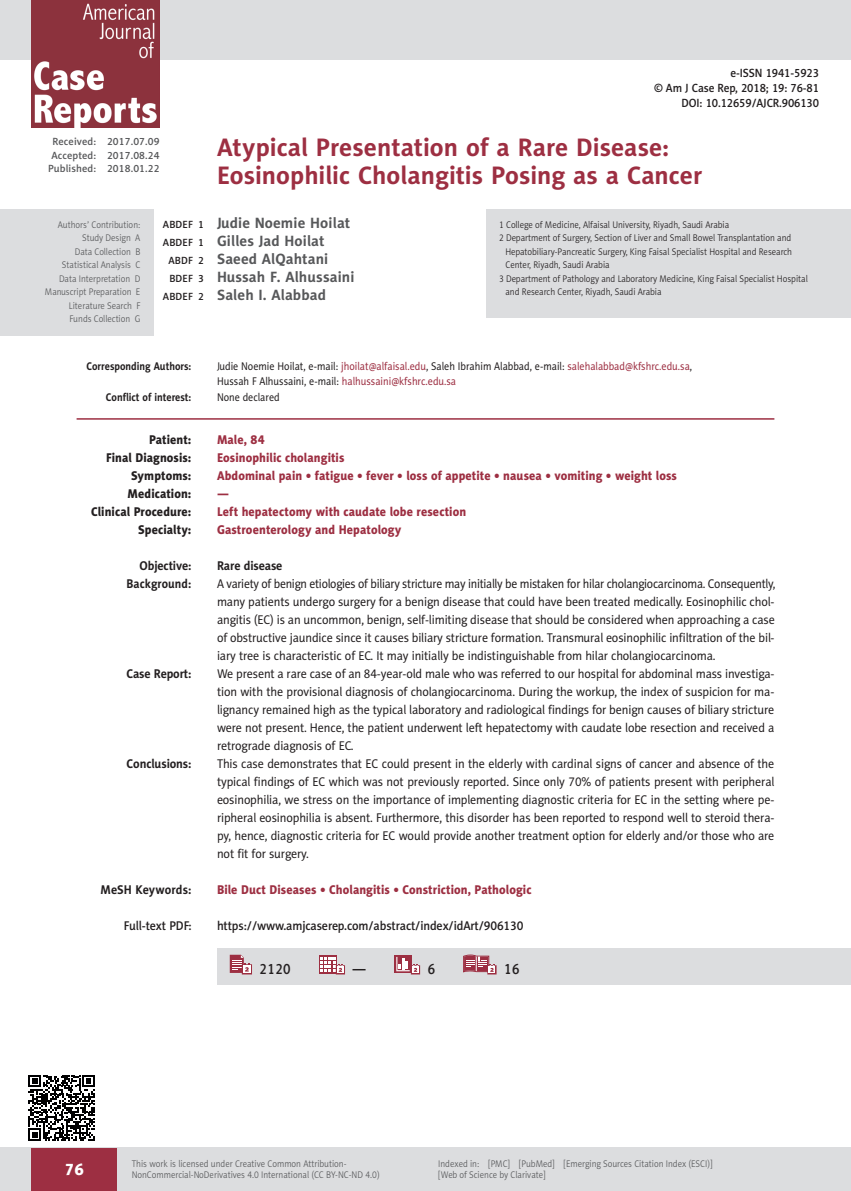
<style>
.page{position:relative;width:851px;height:1191px;background:#fff}
.page>*{position:absolute;margin:0;border:0;box-sizing:border-box;transform-origin:0 0}
.AJCR_Tytul{font:700 25.5px/28.5px "Naomi Sans EFN";color:#9d2f42}
.t1{font:16.5px "Naomi Sans EFN Heavy";color:#fff}
.AJCR_Autorzy{font:700 15px "Naomi Sans EFN";letter-spacing:.01em;color:#57585a}
.AJCR_dane{font:15px "Naomi Sans EFN Medium";letter-spacing:.03em;color:#231f20;scale:.9 1}
.AJCR_Summary_body{font:12.75px/18px "Naomi Sans EFN";letter-spacing:-.01em;color:#231f20;text-align:justify;scale:.95 1}
.AJCR_Summary_body-2{font:12.75px/18px "Naomi Sans EFN";letter-spacing:-.01em;color:#231f20;text-align:justify;scale:.92 1}
.AJCR_keywords{font:12.75px "Naomi Sans EFN Heavy";letter-spacing:.005em;color:#9d2f42;scale:.95 1}
.AJCR_keywords-2{font:12.75px "Naomi Sans EFN Heavy";letter-spacing:.005em;color:#231f20;scale:.95 1}
.AJCR_full_text_pdf{font:12.75px "Naomi Sans EFN Medium";letter-spacing:-.01em;color:#231f20;scale:.95 1}
.AJCR_Summary_body-3{font:700 12.75px "Naomi Sans EFN";letter-spacing:-.01em;color:#231f20;scale:.95 1}
.AJCR_keywords-3{font:700 12.75px "Naomi Sans EFN";letter-spacing:.005em;color:#231f20;scale:.95 1}
.AJCR_Summary_body-4{font:700 12.75px "Naomi Sans EFN";letter-spacing:-.01em;color:#231f20;scale:.92 1}
.AJCR_full_text_pdf-2{font:12px "Naomi Sans EFN Medium";letter-spacing:-.01em;color:#231f20;scale:.95 1}
.AJCR_Adres{font:11.25px "Naomi Sans EFN";color:#231f20;scale:.9 1}
.AJCR_Adres-2{font:700 11.25px "Naomi Sans EFN";color:#231f20;scale:.9 1}
.t2{font:10.5px "Naomi Sans EFN Medium";letter-spacing:.01em;color:#57585a}
.t3{font:9.75px/11.2px "Naomi Sans EFN Light";color:#57585a;scale:.9 1}
.AJCR_Afiliacja{font:9.75px/13.5px "Naomi Sans EFN Light";color:#231f20;text-align:justify;scale:.9 1}
.s1{font-family:"Naomi Sans EFN Medium";font-weight:400;font-size:10.5px;color:#231f20}
.s2{color:#9d2f42}
</style>
<div class="page">
<div style="left:217px;top:948px;width:633px;height:36px;background:#dcdddf"></div>
<svg style="left:230px;top:954px;width:22px;height:20px"></svg>
<div style="left:319px;top:955px;width:17px;height:18px;background:#9d2f42"></div>
<svg style="left:320px;top:956px;width:25px;height:18px"></svg>
<div style="left:394px;top:955px;width:18px;height:18px;background:#9d2f42"></div>
<svg style="left:396px;top:957px;width:24px;height:17px"></svg>
<svg style="left:463px;top:954px;width:33px;height:20px"></svg>
<hr style="left:77px;top:418px;width:697px;height:2px;background:#9d2f42">
<div style="left:0;top:210px;width:153px;height:126px;background:#dcdddf"></div>
<div style="left:486px;top:210px;width:364px;height:108px;background:#dcdddf"></div>
<svg style="left:28px;top:1075px;width:67px;height:66px"></svg>
<hr style="left:850px;top:0;width:1px;height:60px;background:#dcdddf">
<div style="left:0;top:1148px;width:850px;height:43px;background:#dcdddf"></div>
<div style="left:32px;top:1147px;width:85px;height:43px;background:#9d2f42"></div>
<div style="left:0;top:0;width:850px;height:60px;background:#dcdddf"></div>
<img style="left:32px;top:0;width:127px;height:127px">
<p class="AJCR_full_text_pdf-2" style="left:730px;top:66px;width:95px">e-ISSN 1941-5923</p>
<p class="AJCR_full_text_pdf-2" style="left:654px;top:81px;width:175px">© Am J Case Rep, 2018; 19: 76-81</p>
<p class="AJCR_full_text_pdf-2" style="left:681px;top:96px;width:146px">DOI: 10.12659/AJCR.906130</p>
<p class="AJCR_Tytul" style="left:217px;top:133px;width:486px">Atypical Presentation of a Rare Disease:<br>Eosinophilic Cholangitis Posing as a Cancer</p>
<p class="AJCR_Autorzy" style="left:163px;top:214px;width:189px"><span class="s1">ABDEF 1</span> Judie Noemie Hoilat</p>
<p class="AJCR_Autorzy" style="left:163px;top:232px;width:163px"><span class="s1">ABDEF 1</span> Gilles Jad Hoilat</p>
<p class="AJCR_Autorzy" style="left:168px;top:250px;width:161px"><span class="s1">ABDF 2</span> Saeed AlQahtani</p>
<p class="AJCR_Autorzy" style="left:169px;top:268px;width:187px"><span class="s1">BDEF 3</span> Hussah F. Alhussaini</p>
<p class="AJCR_Autorzy" style="left:163px;top:286px;width:165px"><span class="s1">ABDEF 2</span> Saleh I. Alabbad</p>
<p class="t2" style="left:52px;top:136px;width:109px">Received: 2017.07.09</p>
<p class="t2" style="left:51px;top:149px;width:110px">Accepted: 2017.08.24</p>
<p class="t2" style="left:48px;top:163px;width:113px">Published: 2018.01.22</p>
<p class="t3" style="left:58px;top:219px;width:93px">Authors’ Contribution:</p>
<p class="t3" style="left:82px;top:232px;width:66px">Study Design A</p>
<p class="t3" style="left:75px;top:246px;width:74px">Data Collection B</p>
<p class="t3" style="left:62px;top:259px;width:89px">Statistical Analysis C</p>
<p class="t3" style="left:59px;top:273px;width:92px">Data Interpretation D</p>
<p class="t3" style="left:45px;top:286px;width:107px">Manuscript Preparation E</p>
<p class="t3" style="left:69px;top:300px;width:81px">Literature Search F</p>
<p class="t3" style="left:69px;top:313px;width:80px">Funds Collection G</p>
<p class="AJCR_Afiliacja" style="left:499px;top:218px;width:257px">1 College of Medicine, Alfaisal University, Riyadh, Saudi Arabia</p>
<p class="AJCR_Afiliacja" style="left:505px;top:231px;width:320px;text-indent:-6px">2 Department of Surgery, Section of Liver and Small Bowel Transplantation and Hepatobiliary-Pancreatic Surgery, King Faisal Specialist Hospital and Research Center, Riyadh, Saudi Arabia</p>
<p class="AJCR_Afiliacja" style="left:505px;top:272px;width:337px;text-indent:-6px">3 Department of Pathology and Laboratory Medicine, King Faisal Specialist Hospital and Research Center, Riyadh, Saudi Arabia</p>
<p class="AJCR_Adres-2" style="left:86px;top:359px;width:118px">Corresponding Authors:</p>
<p class="AJCR_Adres" style="left:217px;top:359px;width:529px">Judie Noemie Hoilat, e-mail: <span class="s2">jhoilat@alfaisal.edu</span>, Saleh Ibrahim Alabbad, e-mail: <span class="s2">salehalabbad@kfshrc.edu.sa</span>,</p>
<p class="AJCR_Adres" style="left:217px;top:375px;width:267px">Hussah F Alhussaini, e-mail: <span class="s2">halhussaini@kfshrc.edu.sa</span></p>
<p class="AJCR_Adres-2" style="left:106px;top:391px;width:97px">Conflict of interest:</p>
<p class="AJCR_Adres" style="left:217px;top:391px;width:71px">None declared</p>
<p class="AJCR_keywords-2" style="left:149px;top:432px;width:46px">Patient:</p>
<p class="AJCR_keywords" style="left:217px;top:432px;width:52px">Male, 84</p>
<p class="AJCR_keywords-2" style="left:106px;top:450px;width:91px">Final Diagnosis:</p>
<p class="AJCR_keywords" style="left:217px;top:450px;width:136px">Eosinophilic cholangitis</p>
<p class="AJCR_keywords-2" style="left:131px;top:468px;width:65px">Symptoms:</p>
<p class="AJCR_keywords" style="left:217px;top:468px;width:485px">Abdominal pain • fatigue • fever • loss of appetite • nausea • vomiting • weight loss</p>
<p class="AJCR_keywords-2" style="left:128px;top:486px;width:69px">Medication:</p>
<p class="AJCR_keywords" style="left:217px;top:486px;width:14px">—</p>
<p class="AJCR_keywords-2" style="left:91px;top:504px;width:107px">Clinical Procedure:</p>
<p class="AJCR_keywords" style="left:217px;top:504px;width:264px">Left hepatectomy with caudate lobe resection</p>
<p class="AJCR_keywords-2" style="left:138px;top:522px;width:58px">Specialty:</p>
<p class="AJCR_keywords" style="left:217px;top:522px;width:195px">Gastroenterology and Hepatology</p>
<p class="AJCR_Summary_body-3" style="left:139px;top:558px;width:56px">Objective:</p>
<p class="AJCR_Summary_body-3" style="left:217px;top:558px;width:70px">Rare disease</p>
<p class="AJCR_Summary_body-4" style="left:126px;top:576px;width:72px">Background:</p>
<p class="AJCR_Summary_body-2" style="left:217px;top:575px;width:608px">A variety of benign etiologies of biliary stricture may initially be mistaken for hilar cholangiocarcinoma. Consequently, many patients undergo surgery for a benign disease that could have been treated medically. Eosinophilic chol&shy;angitis (EC) is an uncommon, benign, self-limiting disease that should be considered when approaching a case of obstructive jaundice since it causes biliary stricture formation. Transmural eosinophilic infiltration of the bil&shy;iary tree is characteristic of EC. It may initially be indistinguishable from hilar cholangiocarcinoma.</p>
<p class="AJCR_Summary_body-3" style="left:126px;top:666px;width:70px">Case Report:</p>
<p class="AJCR_Summary_body" style="left:217px;top:665px;width:588px">We present a rare case of an 84-year-old male who was referred to our hospital for abdominal mass investiga&shy;tion with the provisional diagnosis of cholangiocarcinoma. During the workup, the index of suspicion for ma&shy;lignancy remained high as the typical laboratory and radiological findings for benign causes of biliary stricture were not present. Hence, the patient underwent left hepatectomy with caudate lobe resection and received a retrograde diagnosis of EC.</p>
<p class="AJCR_Summary_body-3" style="left:127px;top:756px;width:70px">Conclusions:</p>
<p class="AJCR_Summary_body" style="left:217px;top:755px;width:588px">This case demonstrates that EC could present in the elderly with cardinal signs of cancer and absence of the typical findings of EC which was not previously reported. Since only 70% of patients present with peripheral eosinophilia, we stress on the importance of implementing diagnostic criteria for EC in the setting where pe&shy;ripheral eosinophilia is absent. Furthermore, this disorder has been reported to respond well to steroid thera&shy;py, hence, diagnostic criteria for EC would provide another treatment option for elderly and/or those who are not fit for surgery.</p>
<p class="AJCR_keywords-3" style="left:100px;top:882px;width:97px">MeSH Keywords:</p>
<p class="AJCR_keywords" style="left:217px;top:882px;width:332px">Bile Duct Diseases • Cholangitis • Constriction, Pathologic</p>
<p class="AJCR_full_text_pdf" style="left:124px;top:918px;width:73px">Full-text PDF:</p>
<p class="AJCR_full_text_pdf" style="left:217px;top:918px;width:324px">https://www.amjcaserep.com/abstract/index/idArt/906130</p>
<p class="AJCR_dane" style="left:259px;top:960px;width:36px">2120</p>
<p class="AJCR_dane" style="left:352px;top:960px;width:16px">—</p>
<p class="AJCR_dane" style="left:427px;top:960px;width:10px">6</p>
<p class="AJCR_dane" style="left:504px;top:960px;width:19px">16</p>
<p class="t1" style="left:65px;top:1159px;width:21px">76</p>
<p class="t3" style="left:438px;top:1158px;width:306px">Indexed in: [PMC] [PubMed] [Emerging Sources Citation Index (ESCI)] [Web of Science by Clarivate]</p>
<p class="t3" style="left:132px;top:1158px;width:277px">This work is licensed under Creative Common Attribution-<br>NonCommercial-NoDerivatives 4.0 International (CC BY-NC-ND 4.0)</p>
</div>
